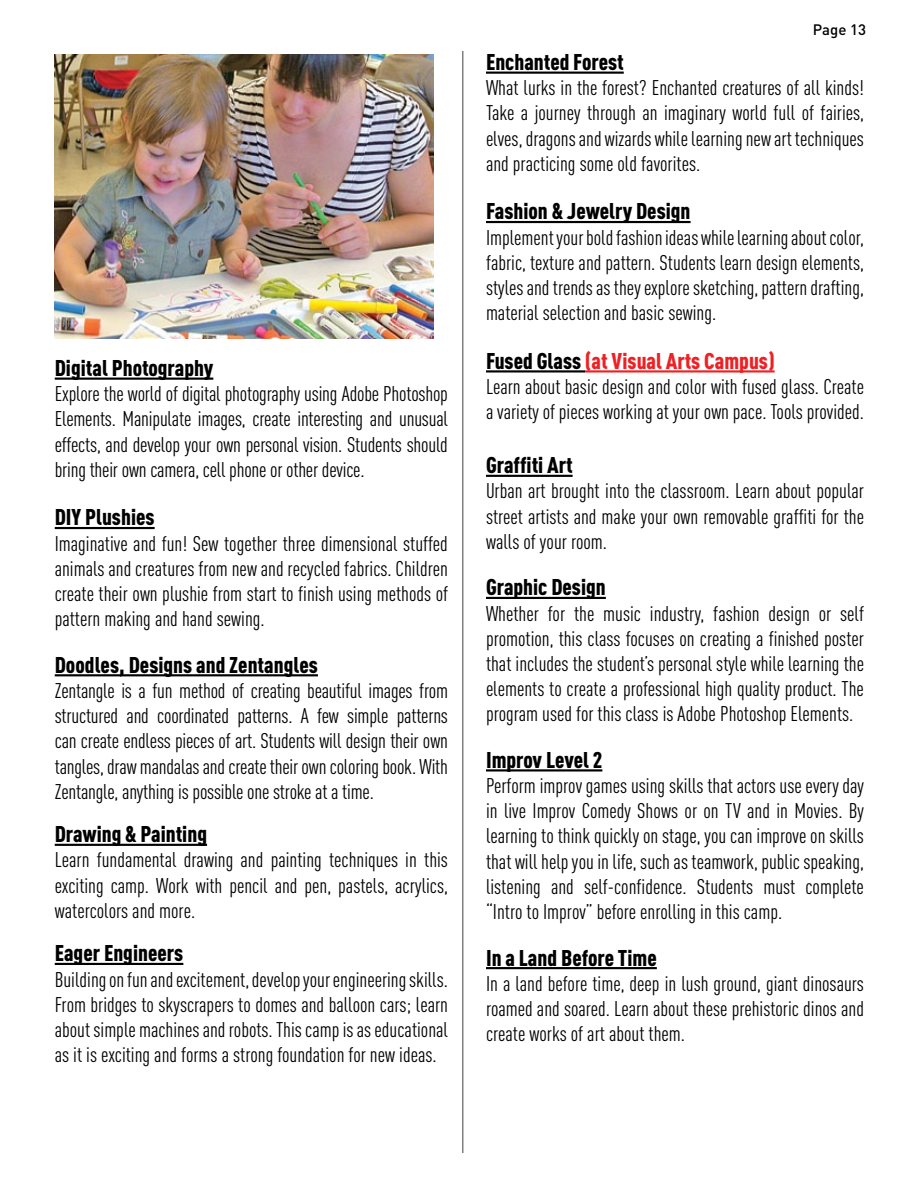
<style>
.page{position:relative;width:918px;height:1188px;background:#fff}
.page>*{position:absolute;margin:0;border:0;box-sizing:border-box;transform-origin:0 0}
.t1{font:900 condensed 22.5px "DIN Pro";color:#000}
.t2{font:900 condensed 22.5px "DIN Pro";color:#ed2124}
.t3{font:condensed 21px/25.2px "DIN Pro";color:#000;text-align:justify}
.t4{font:500 15px "DIN Pro";color:#000}
.s1{color:#000}
</style>
<div class="page">
<hr style="left:55px;top:378px;width:158px;height:2px;background:#000">
<hr style="left:55px;top:527px;width:100px;height:2px;background:#000">
<hr style="left:55px;top:674px;width:263px;height:2px;background:#000">
<hr style="left:55px;top:844px;width:152px;height:2px;background:#000">
<hr style="left:55px;top:963px;width:128px;height:2px;background:#000">
<hr style="left:462px;top:51px;width:2px;height:1102px;background:#808080">
<hr style="left:486px;top:72px;width:138px;height:2px;background:#000">
<hr style="left:486px;top:221px;width:205px;height:2px;background:#000">
<hr style="left:486px;top:370px;width:99px;height:3px;background:#000">
<hr style="left:585px;top:370px;width:190px;height:3px;background:#ed2124">
<hr style="left:486px;top:475px;width:87px;height:2px;background:#000">
<hr style="left:486px;top:597px;width:120px;height:2px;background:#000">
<hr style="left:486px;top:769px;width:116px;height:3px;background:#000">
<hr style="left:486px;top:967px;width:171px;height:2px;background:#000">
<img style="left:54px;top:54px;width:379px;height:284px">
<p class="t1" style="left:55px;top:351px;width:160px">Digital Photography</p>
<p class="t3" style="left:55px;top:380px;width:395px">Explore the world of digital photography using Adobe Photoshop Elements. Manipulate images, create interesting and unusual effects, and develop your own personal vision. Students should bring their own camera, cell phone or other device.</p>
<p class="t1" style="left:55px;top:500px;width:101px">DIY Plushies</p>
<p class="t3" style="left:55px;top:529px;width:395px">Imaginative and fun! Sew together three dimensional stuffed animals and creatures from new and recycled fabrics. Children create their own plushie from start to finish using methods of pattern making and hand sewing.</p>
<p class="t1" style="left:55px;top:647px;width:265px">Doodles, Designs and Zentangles</p>
<p class="t3" style="left:55px;top:676px;width:395px">Zentangle is a fun method of creating beautiful images from structured and coordinated patterns. A few simple patterns can create endless pieces of art. Students will design their own tangles, draw mandalas and create their own coloring book. With Zentangle, anything is possible one stroke at a time.</p>
<p class="t1" style="left:55px;top:817px;width:154px">Drawing &amp; Painting</p>
<p class="t3" style="left:55px;top:846px;width:395px">Learn fundamental drawing and painting techniques in this exciting camp. Work with pencil and pen, pastels, acrylics, watercolors and more.</p>
<p class="t1" style="left:55px;top:936px;width:130px">Eager Engineers</p>
<p class="t3" style="left:55px;top:965px;width:395px">Building on fun and excitement, develop your engineering skills.<br>From bridges to skyscrapers to domes and balloon cars; learn about simple machines and robots. This camp is as educational as it is exciting and forms a strong foundation for new ideas.</p>
<p class="t4" style="left:813px;top:17px;width:55px">Page 13</p>
<p class="t1" style="left:486px;top:45px;width:139px">Enchanted Forest</p>
<p class="t3" style="left:486px;top:74px;width:380px">What lurks in the forest? Enchanted creatures of all kinds!<br>Take a journey through an imaginary world full of fairies, elves, dragons and wizards while learning new art techniques and practicing some old favorites.</p>
<p class="t1" style="left:486px;top:194px;width:206px">Fashion &amp; Jewelry Design</p>
<p class="t3" style="left:486px;top:223px;width:380px">Implement your bold fashion ideas while learning about color, fabric, texture and pattern. Students learn design elements, styles and trends as they explore sketching, pattern drafting, material selection and basic sewing.</p>
<p class="t2" style="left:486px;top:343px;width:290px"><span class="s1">Fused Glass</span> (at Visual Arts Campus)</p>
<p class="t3" style="left:486px;top:372px;width:380px">Learn about basic design and color with fused glass. Create a variety of pieces working at your own pace. Tools provided.</p>
<p class="t1" style="left:486px;top:448px;width:88px">Graffiti Art</p>
<p class="t3" style="left:486px;top:477px;width:380px">Urban art brought into the classroom. Learn about popular street artists and make your own removable graffiti for the walls of your room.</p>
<p class="t1" style="left:486px;top:570px;width:121px">Graphic Design</p>
<p class="t3" style="left:486px;top:599px;width:380px">Whether for the music industry, fashion design or self promotion, this class focuses on creating a finished poster that includes the student’s personal style while learning the elements to create a professional high quality product. The program used for this class is Adobe Photoshop Elements.</p>
<p class="t1" style="left:486px;top:742px;width:118px">Improv Level 2</p>
<p class="t3" style="left:486px;top:771px;width:380px">Perform improv games using skills that actors use every day in live Improv Comedy Shows or on TV and in Movies. By learning to think quickly on stage, you can improve on skills that will help you in life, such as teamwork, public speaking, listening and self-confidence. Students must complete “Intro to Improv” before enrolling in this camp.</p>
<p class="t1" style="left:486px;top:940px;width:172px">In a Land Before Time</p>
<p class="t3" style="left:486px;top:969px;width:380px">In a land before time, deep in lush ground, giant dinosaurs roamed and soared. Learn about these prehistoric dinos and create works of art about them.</p>
</div>
